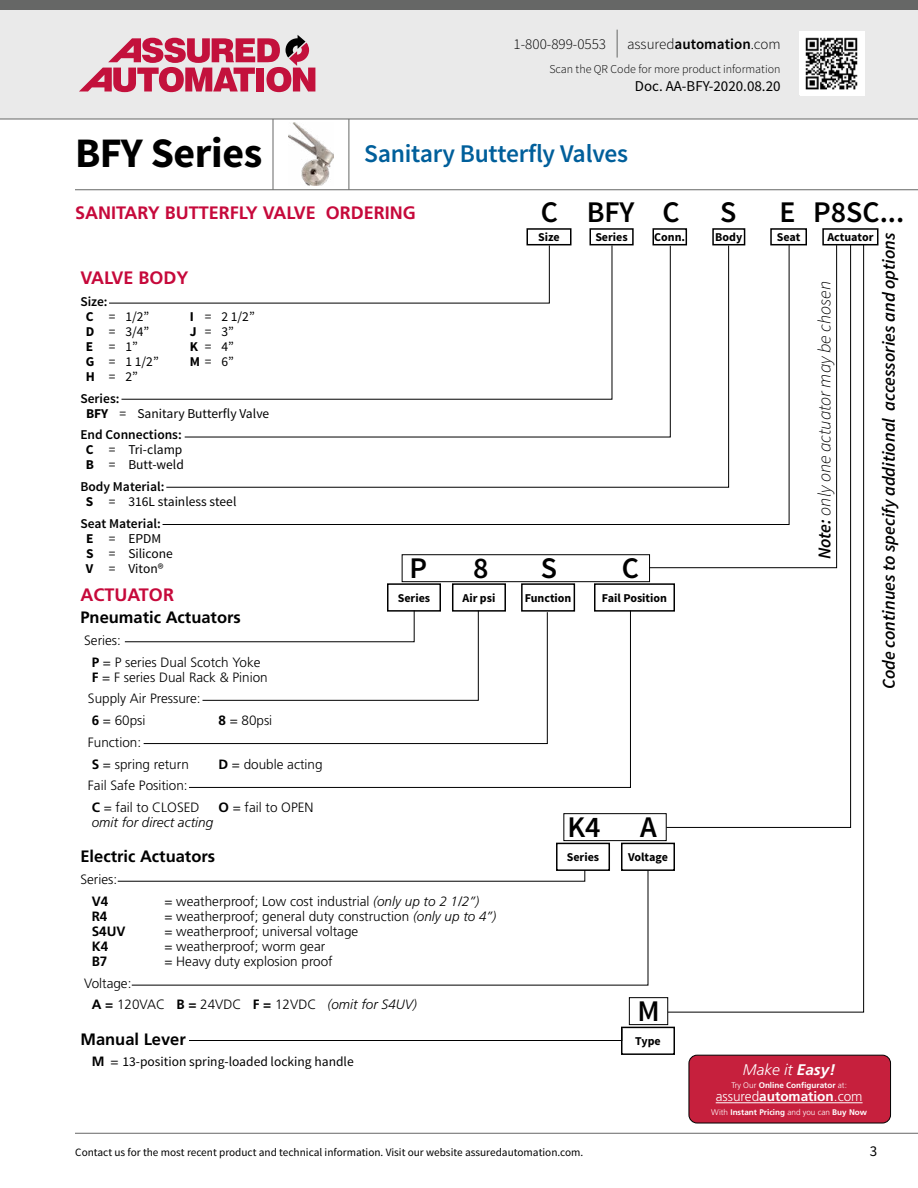
<style>
.page{position:relative;width:918px;height:1188px;background:#fff}
.page>*{position:absolute;margin:0;border:0;box-sizing:border-box;transform-origin:0 0}
.t1{font:700 42px "Source Sans Pro";letter-spacing:-.01em;color:#000}
.t2{font:600 30px "Source Sans Pro";color:#000}
.t3{font:600 25.5px "Source Sans Pro";letter-spacing:-.01em;color:#005f9b}
.t4{font:italic 600 18px "Source Sans Pro";color:#000}
.t5{font:700 18px "Frutiger LT Std";color:#c6093b}
.t6{font:italic 300 18px "Source Sans Pro";color:#000}
.t7{font:700 16.5px "Frutiger LT Std";color:#000}
.t8{font:italic 300 15.45px "Frutiger LT Std";color:#fff}
.t9{font:300 15px "Source Sans Pro";color:#000}
.t10{font:15px "Source Sans Pro";color:#000}
.t11{font:300 13.65px "Frutiger LT Std";color:#fff}
.t12{font:300 13.5px/21.8px "Frutiger LT Std";color:#000}
.t13{font:13.5px/15px "Source Sans Pro";color:#000}
.t14{font:600 13.5px/15px "Source Sans Pro";color:#000}
.t15{font:italic 300 13.5px "Frutiger LT Std";color:#000}
.t16{font:700 13.5px "Frutiger LT Std";color:#000}
.t17{font:700 12px "Source Sans Pro";color:#000}
.t18{font:300 12px "Source Sans Pro";color:#000}
.t19{font:11.25px "Source Sans Pro";color:#000}
.t20{font:700 8.1px "Frutiger LT Std";color:#fff}
.s1{font-weight:600}
.s2{font-weight:700}
.s3{font-weight:400}
.s4{font-style:italic}
.s5{font-family:"Frutiger LT Std";font-weight:700}
.s6{font-family:"Frutiger LT Std";font-weight:300}
.s7{font-weight:300}
</style>
<div class="page">
<hr style="left:75px;top:189px;width:843px;height:1px;background:#666766">
<div style="left:0;top:0;width:918px;height:119px;background:#eaeaea"></div>
<svg style="left:79px;top:35px;width:236px;height:57px"></svg>
<hr style="left:0;top:119px;width:918px;height:1px;background:#666766">
<hr style="left:273px;top:119px;width:1px;height:71px;background:#666766">
<svg style="left:617px;top:30px;width:1px;height:28px"></svg>
<img style="left:800px;top:31px;width:64px;height:64px">
<div style="left:0;top:0;width:918px;height:10px;background:#666766"></div>
<hr style="left:349px;top:119px;width:1px;height:71px;background:#666766">
<img style="left:289px;top:122px;width:44px;height:64px">
<hr style="left:75px;top:1133px;width:843px;height:1px;background:#666766">
<div style="left:590px;top:228px;width:44px;height:17px;border:2px solid #000"></div>
<div style="left:526px;top:228px;width:46px;height:17px;border:2px solid #000"></div>
<div style="left:652px;top:228px;width:35px;height:17px;border:2px solid #000"></div>
<div style="left:712px;top:228px;width:33px;height:17px;border:2px solid #000"></div>
<div style="left:770px;top:228px;width:37px;height:17px;border:2px solid #000"></div>
<div style="left:822px;top:228px;width:56px;height:17px;border:2px solid #000"></div>
<svg style="left:162px;top:244px;width:486px;height:281px"></svg>
<svg style="left:667px;top:244px;width:197px;height:769px"></svg>
<svg style="left:121px;top:245px;width:492px;height:155px"></svg>
<svg style="left:648px;top:244px;width:189px;height:324px"></svg>
<svg style="left:188px;top:610px;width:443px;height:178px"></svg>
<div style="left:387px;top:583px;width:54px;height:29px;border:2px solid #000"></div>
<div style="left:452px;top:583px;width:54px;height:29px;border:2px solid #000"></div>
<div style="left:521px;top:583px;width:54px;height:29px;border:2px solid #000"></div>
<div style="left:594px;top:583px;width:81px;height:29px;border:2px solid #000"></div>
<div style="left:402px;top:554px;width:248px;height:28px;border:1px solid #000"></div>
<svg style="left:131px;top:871px;width:518px;height:115px"></svg>
<svg style="left:189px;top:1040px;width:432px;height:1px"></svg>
<svg style="left:117px;top:871px;width:469px;height:11px"></svg>
<div style="left:556px;top:843px;width:54px;height:28px;border:2px solid #000"></div>
<div style="left:621px;top:843px;width:54px;height:28px;border:2px solid #000"></div>
<div style="left:621px;top:1027px;width:54px;height:28px;border:2px solid #000"></div>
<div style="left:563px;top:813px;width:104px;height:28px;border:1px solid #000"></div>
<div style="left:629px;top:997px;width:39px;height:28px;border:1px solid #000"></div>
<div style="left:689px;top:1055px;width:202px;height:68px;background:#c6203d;border-radius:8px"></div>
<hr style="left:716px;top:1102px;width:147px;height:1px;background:#fff">
<div style="left:688px;top:1055px;width:203px;height:68px;border:1px solid #000;border-radius:8px"></div>
<p class="t9" style="left:514px;top:34px;width:94px">1-800-899-0553</p>
<p class="t9" style="left:627px;top:34px;width:155px">assured<span class="s1">automation</span>.com</p>
<p class="t18" style="left:549px;top:61px;width:233px">Scan the QR Code for more product information</p>
<p class="t10" style="left:635px;top:76px;width:147px">Doc. AA-BFY-2020.08.20</p>
<h1 class="t1" style="left:75px;top:126px;width:189px">BFY Series</h1>
<h3 class="t3" style="left:364px;top:138px;width:266px">Sanitary Butterfly Valves</h3>
<h3 class="t5" style="left:75px;top:202px;width:342px">SANITARY BUTTERFLY VALVE ORDERING</h3>
<h2 class="t2" style="left:541px;top:193px;width:140px">C BFY C</h2>
<h2 class="t2" style="left:720px;top:193px;width:18px">S</h2>
<h2 class="t2" style="left:779px;top:193px;width:127px">E P8SC...</h2>
<h3 class="t5" style="left:80px;top:267px;width:110px">VALVE BODY</h3>
<p class="t14" style="left:86px;top:294px;width:65px;text-indent:-5px">Size:<br><span class="s2">C</span> <span class="s3">= 1/2”</span></p>
<p class="t13" style="left:190px;top:309px;width:66px"><span class="s2">I</span> = 2 1/2”</p>
<p class="t13" style="left:86px;top:324px;width:65px"><span class="s2">D</span> = 3/4”</p>
<p class="t13" style="left:190px;top:324px;width:45px"><span class="s2">J</span>= 3”</p>
<p class="t13" style="left:86px;top:339px;width:54px"><span class="s2">E</span> =1”</p>
<p class="t13" style="left:190px;top:339px;width:45px"><span class="s2">K</span>= 4”</p>
<p class="t13" style="left:86px;top:354px;width:74px"><span class="s2">G</span> = 1 1/2”</p>
<p class="t13" style="left:190px;top:354px;width:45px"><span class="s2">M</span>= 6”</p>
<p class="t14" style="left:80px;top:366px;width:59px;line-height:21.8px;text-indent:5px"><span class="s2">H</span> <span class="s3">=2”<br></span>Series:</p>
<p class="t13" style="left:80px;top:402px;width:190px;line-height:21.8px;text-indent:6px"><span class="s2">BFY</span> = Sanitary Butterfly Valve<br><span class="s1">End Connections:</span></p>
<p class="t13" style="left:86px;top:443px;width:99px"><span class="s2">C</span> = Tri-clamp<br><span class="s2">B</span> = Butt-weld</p>
<p class="t13" style="left:86px;top:479px;width:152px;text-indent:-5px"><span class="s1">Body Material:<br></span><span class="s2">S</span> = 316L stainless steel</p>
<p class="t13" style="left:86px;top:516px;width:89px;text-indent:-5px"><span class="s1">Seat Material:<br></span><span class="s2">E</span> = EPDM<br><span class="s2">S</span> = Silicone<br><span class="s2">V</span> = Viton®</p>
<h3 class="t5" style="left:80px;top:585px;width:95px">ACTUATOR</h3>
<p class="t7" style="left:80px;top:608px;width:162px">Pneumatic Actuators</p>
<p class="t12" style="left:92px;top:629px;width:170px;text-indent:-8px">Series:<br><span class="s2">P</span> = P series Dual Scotch Yoke</p>
<p class="t12" style="left:88px;top:666px;width:181px"><span class="s2">F</span> = F series Dual Rack &amp; Pinion<br>Supply Air Pressure:<br><span class="s2">6</span> = 60psi</p>
<p class="t12" style="left:218px;top:710px;width:55px"><span class="s2">8</span> = 80psi</p>
<p class="t12" style="left:88px;top:731px;width:103px">Function:<br><span class="s2">S</span> = spring return</p>
<p class="t12" style="left:88px;top:775px;width:113px">Fail Safe Position:<br><span class="s2">C</span> = fail to CLOSED</p>
<p class="t12" style="left:218px;top:753px;width:106px"><span class="s2">D</span> = double acting</p>
<p class="t12" style="left:218px;top:797px;width:97px"><span class="s2">O</span> = fail to OPEN</p>
<p class="t17" style="left:538px;top:230px;width:23px">Size</p>
<p class="t17" style="left:595px;top:230px;width:34px">Series</p>
<p class="t17" style="left:654px;top:230px;width:32px">Conn.</p>
<p class="t17" style="left:715px;top:230px;width:29px">Body</p>
<p class="t17" style="left:777px;top:230px;width:25px">Seat</p>
<p class="t17" style="left:827px;top:230px;width:48px">Actuator</p>
<h2 class="t2" style="left:410px;top:549px;width:19px">P</h2>
<h2 class="t2" style="left:473px;top:549px;width:17px">8</h2>
<h2 class="t2" style="left:541px;top:549px;width:18px">S</h2>
<h2 class="t2" style="left:622px;top:549px;width:19px">C</h2>
<p class="t17" style="left:398px;top:590px;width:34px">Series</p>
<p class="t17" style="left:463px;top:590px;width:34px">Air psi</p>
<p class="t17" style="left:525px;top:590px;width:48px">Function</p>
<p class="t17" style="left:602px;top:590px;width:67px">Fail Position</p>
<h3 class="t6" style="left:814px;top:559px;width:280px;rotate:-90deg"><span class="s1">Note:</span> only one actuator may be chosen</h3>
<p class="t15" style="left:92px;top:815px;width:123px">omit for direct acting</p>
<p class="t7" style="left:80px;top:847px;width:136px">Electric Actuators</p>
<p class="t12" style="left:80px;top:869px;width:38px">Series:</p>
<p class="t16" style="left:92px;top:893px;width:18px">V4</p>
<p class="t12" style="left:164px;top:890px;width:316px">= weatherproof; Low cost industrial <span class="s4">(only up to 2 1/2”)</span></p>
<p class="t16" style="left:92px;top:908px;width:17px">R4</p>
<p class="t12" style="left:164px;top:905px;width:333px">= weatherproof; general duty construction <span class="s4">(only up to 4”)</span></p>
<p class="t16" style="left:92px;top:923px;width:35px">S4UV</p>
<p class="t12" style="left:164px;top:920px;width:195px">= weatherproof; universal voltage</p>
<p class="t16" style="left:92px;top:938px;width:18px">K4</p>
<p class="t12" style="left:164px;top:935px;width:162px">= weatherproof; worm gear</p>
<p class="t16" style="left:92px;top:953px;width:17px">B7</p>
<p class="t12" style="left:164px;top:950px;width:170px">= Heavy duty explosion proof</p>
<p class="t12" style="left:92px;top:972px;width:327px;text-indent:-8px">Voltage:<br><span class="s2">A =</span> 120VAC <span class="s2">B =</span> 24VDC <span class="s2">F =</span> 12VDC <span class="s4">(omit for S4UV)</span></p>
<p class="t7" style="left:80px;top:1029px;width:107px">Manual Lever</p>
<p class="t13" style="left:92px;top:1055px;width:264px"><span class="s5">M</span> <span class="s6">=</span> 13-position spring-loaded locking handle</p>
<h2 class="t2" style="left:567px;top:808px;width:35px">K4</h2>
<h2 class="t2" style="left:640px;top:808px;width:18px">A</h2>
<p class="t17" style="left:567px;top:850px;width:34px">Series</p>
<p class="t17" style="left:628px;top:850px;width:41px">Voltage</p>
<h2 class="t2" style="left:638px;top:992px;width:24px">M</h2>
<p class="t17" style="left:635px;top:1034px;width:27px">Type</p>
<p class="t8" style="left:743px;top:1061px;width:94px">Make it <span class="s2">Easy!</span></p>
<p class="t20" style="left:731px;top:1081px;width:117px"><span class="s7">Try Our</span> Online Configurator <span class="s7">at:</span></p>
<p class="t11" style="left:716px;top:1089px;width:148px">assured<span class="s2">automation</span>.com</p>
<p class="t20" style="left:711px;top:1107px;width:157px"><span class="s7">With</span> Instant Pricing <span class="s7">and you can</span> Buy Now</p>
<h3 class="t4" style="left:877px;top:689px;width:458px;rotate:-90deg">Code continues to specify additional accessories and options</h3>
<p class="t19" style="left:75px;top:1145px;width:510px">Contact us for the most recent product and technical information. Visit our website assuredautomation.com.</p>
<p class="t10" style="left:870px;top:1142px;width:9px">3</p>
</div>
